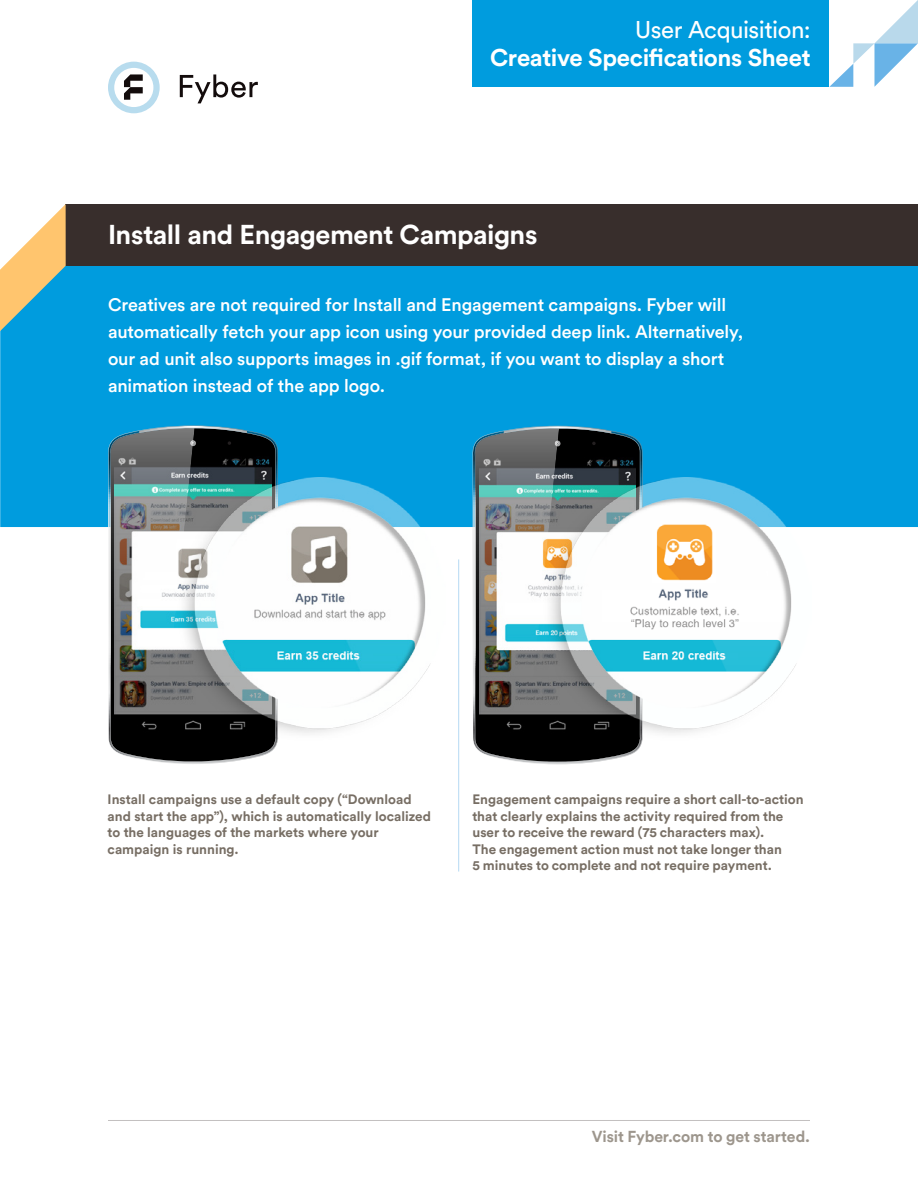
<style>
.page{position:relative;width:918px;height:1188px;background:#fff}
.page>*{position:absolute;margin:0;border:0;box-sizing:border-box;transform-origin:0 0}
.Heading_2{font:700 27px "Circular Std";letter-spacing:-.015em;color:#fff}
.t1{font:700 24px "Circular Std";letter-spacing:-.015em;color:#fff}
.t2{font:24px "Circular Std";letter-spacing:-.02em;color:#fff}
.Intro_Text{font:500 18px/27px "Circular Std";letter-spacing:-.01em;color:#fff}
.t3{font:700 15.75px "Circular Std";letter-spacing:-.005em;color:#9d968d}
.t4{font:700 13.5px/16.5px "Circular Std";color:#776e64}
</style>
<div class="page">
<svg style="left:108px;top:62px;width:52px;height:51px"></svg>
<svg style="left:180px;top:74px;width:78px;height:29px"></svg>
<div style="left:472px;top:0;width:357px;height:87px;background:#009cde"></div>
<svg style="left:829px;top:0;width:89px;height:87px"></svg>
<div style="left:0;top:266px;width:918px;height:261px;background:#009cde"></div>
<div style="left:66px;top:204px;width:852px;height:62px;background:#382e2c"></div>
<svg style="left:0;top:204px;width:66px;height:127px"></svg>
<svg style="left:108px;top:426px;width:170px;height:338px"></svg>
<hr style="left:109px;top:483px;width:2px;height:189px;background:#fff">
<svg style="left:111px;top:426px;width:136px;height:334px"></svg>
<svg style="left:472px;top:426px;width:171px;height:338px"></svg>
<hr style="left:473px;top:483px;width:2px;height:189px;background:#fff">
<img style="left:475px;top:426px;width:136px;height:334px">
<hr style="left:458px;top:559px;width:1px;height:313px;background:#69b3e7">
<img style="left:543px;top:477px;width:268px;height:264px">
<img style="left:177px;top:477px;width:268px;height:264px">
<hr style="left:108px;top:1120px;width:702px;height:1px;background:#c3c0c0">
<h2 class="t2" style="left:635px;top:15px;width:177px">User Acquisition:</h2>
<h2 class="t1" style="left:490px;top:43px;width:322px">Creative Specifications Sheet</h2>
<p class="Heading_2" style="left:108px;top:217px;width:431px">Install and Engagement Campaigns</p>
<p class="Intro_Text" style="left:108px;top:291px;width:637px">Creatives are not required for Install and Engagement campaigns. Fyber will automatically fetch your app icon using your provided deep link. Alternatively, our ad unit also supports images in .gif format, if you want to display a short animation instead of the app logo.</p>
<p class="t4" style="left:108px;top:791px;width:325px">Install campaigns use a default copy (“Download and start the app”), which is automatically localized to the languages of the markets where your campaign is running.</p>
<p class="t4" style="left:472px;top:791px;width:333px">Engagement campaigns require a short call-to-action that clearly explains the activity required from the user to receive the reward (75 characters max).<br>The engagement action must not take longer than<br>5 minutes to complete and not require payment.</p>
<p class="t3" style="left:592px;top:1126px;width:220px">Visit Fyber.com to get started.</p>
</div>
